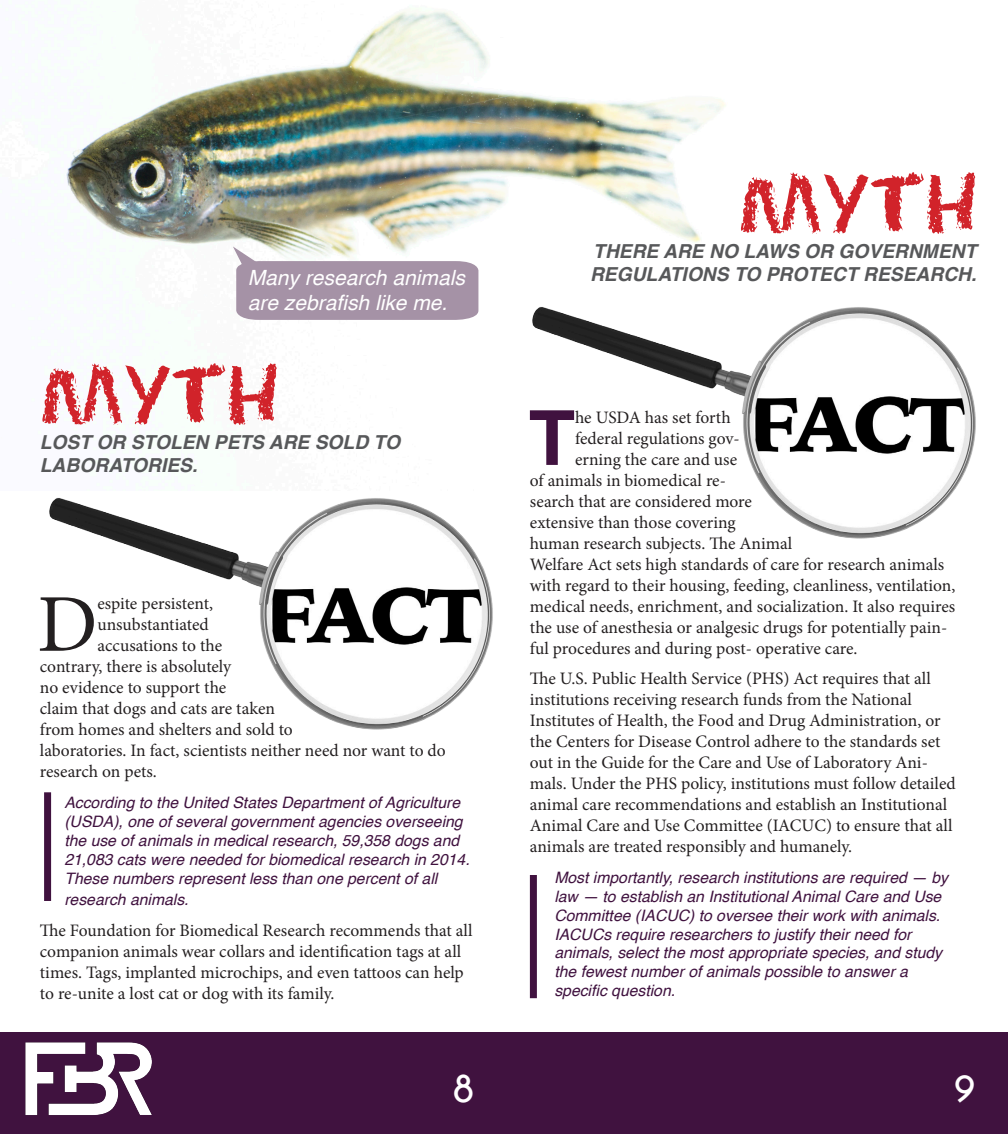
<style>
.page{position:relative;width:1008px;height:1134px;background:#fff}
.page>*{position:absolute;margin:0;border:0;box-sizing:border-box;transform-origin:0 0}
.t1{font:82.08px "Minion Pro";color:#231f20}
.t2{font:77px "Eraser";color:#d1232a}
.t3{font:700 75.77px "Helvetica";color:#40123f}
.t4{font:700 42px "Josefin Slab";color:#fff}
.t5{font:italic 21px/25.2px "Helvetica";color:#fff}
.t6{font:italic 700 19.25px/23.1px "Helvetica";color:#57585a}
.t7{font:17.5px/21px "Minion Pro";letter-spacing:-.005em;color:#231f20}
.t8{font:italic 15.75px/18.9px "Helvetica";color:#40123f}
</style>
<div class="page">
<img style="left:66px;top:11px;width:660px;height:301px">
<div style="left:0;top:1033px;width:1008px;height:101px;background:#40123f"></div>
<img style="left:25px;top:1042px;width:127px;height:73px">
<div style="left:44px;top:792px;width:7px;height:109px;background:#40123f"></div>
<div style="left:530px;top:875px;width:7px;height:123px;background:#40123f"></div>
<svg style="left:233px;top:247px;width:245px;height:73px"></svg>
<img style="left:49px;top:498px;width:444px;height:232px">
<img style="left:523px;top:300px;width:453px;height:239px">
<p class="t5" style="left:248px;top:265px;width:219px">Many research animals are zebrafish like me.</p>
<h2 class="t2" style="left:40px;top:350px;width:240px">MYTH</h2>
<p class="t6" style="left:40px;top:431px;width:362px">LOST OR STOLEN PETS ARE SOLD TO<br>LABORATORIES.</p>
<h1 class="t1" style="left:37px;top:570px;width:62px">D</h1>
<p class="t7" style="left:98px;top:593px;width:117px">espite persistent,</p>
<p class="t7" style="left:98px;top:614px;width:113px">unsubstantiated</p>
<p class="t7" style="left:98px;top:635px;width:126px">accusations to the</p>
<p class="t7" style="left:40px;top:656px;width:193px">contrary, there is absolutely</p>
<p class="t7" style="left:40px;top:677px;width:188px">no evidence to support the</p>
<p class="t7" style="left:40px;top:698px;width:237px">claim that dogs and cats are taken</p>
<p class="t7" style="left:40px;top:719px;width:255px">from homes and shelters and sold to</p>
<p class="t7" style="left:40px;top:740px;width:407px">laboratories. In fact, scientists neither need nor want to do</p>
<p class="t7" style="left:40px;top:761px;width:118px">research on pets.</p>
<p class="t8" style="left:64px;top:793px;width:407px">According to the United States Department of Agriculture (USDA), one of several government agencies overseeing the use of animals in medical research, 59,358 dogs and 21,083 cats were needed for biomedical research in 2014.<br>These numbers represent less than one percent of all</p>
<p class="t8" style="left:64px;top:890px;width:126px">research animals.</p>
<p class="t7" style="left:40px;top:920px;width:434px">The Foundation for Biomedical Research recommends that all companion animals wear collars and identification tags at all times. Tags, implanted microchips, and even tattoos can help to re-unite a lost cat or dog with its family.</p>
<h2 class="t2" style="left:738px;top:159px;width:240px">MYTH</h2>
<p class="t6" style="left:590px;top:263px;width:388px">REGULATIONS TO PROTECT RESEARCH.</p>
<p class="t6" style="left:593px;top:240px;width:385px">THERE ARE NO LAWS OR GOVERNMENT</p>
<h3 class="t3" style="left:529px;top:377px;width:48px">T</h3>
<p class="t7" style="left:575px;top:407px;width:157px">he USDA has set forth</p>
<p class="t7" style="left:575px;top:428px;width:166px">federal regulations gov-</p>
<p class="t7" style="left:575px;top:449px;width:164px">erning the care and use</p>
<p class="t7" style="left:530px;top:470px;width:198px">of animals in biomedical re-</p>
<p class="t7" style="left:530px;top:491px;width:224px">search that are considered more</p>
<p class="t7" style="left:530px;top:512px;width:207px">extensive than those covering</p>
<p class="t7" style="left:530px;top:533px;width:264px">human research subjects. The Animal</p>
<p class="t7" style="left:530px;top:554px;width:416px">Welfare Act sets high standards of care for research animals</p>
<p class="t7" style="left:530px;top:575px;width:427px">with regard to their housing, feeding, cleanliness, ventilation,</p>
<p class="t7" style="left:530px;top:596px;width:427px">medical needs, enrichment, and socialization. It also requires</p>
<p class="t7" style="left:530px;top:617px;width:419px">the use of anesthesia or analgesic drugs for potentially pain-</p>
<p class="t7" style="left:530px;top:638px;width:329px">ful procedures and during post- operative care.</p>
<p class="t7" style="left:530px;top:668px;width:427px">The U.S. Public Health Service (PHS) Act requires that all institutions receiving research funds from the National Institutes of Health, the Food and Drug Administration, or the Centers for Disease Control adhere to the standards set out in the Guide for the Care and Use of Laboratory Ani&shy;mals. Under the PHS policy, institutions must follow detailed animal care recommendations and establish an Institutional Animal Care and Use Committee (IACUC) to ensure that all animals are treated responsibly and humanely.</p>
<p class="t8" style="left:554px;top:868px;width:395px">Most importantly, research institutions are required — by law — to establish an Institutional Animal Care and Use Committee (IACUC) to oversee their work with animals.<br>IACUCs require researchers to justify their need for animals, select the most appropriate species, and study the fewest number of animals possible to answer a specific question.</p>
<h3 class="t4" style="left:453px;top:1063px;width:23px">8</h3>
<h3 class="t4" style="left:954px;top:1063px;width:24px">9</h3>
</div>
